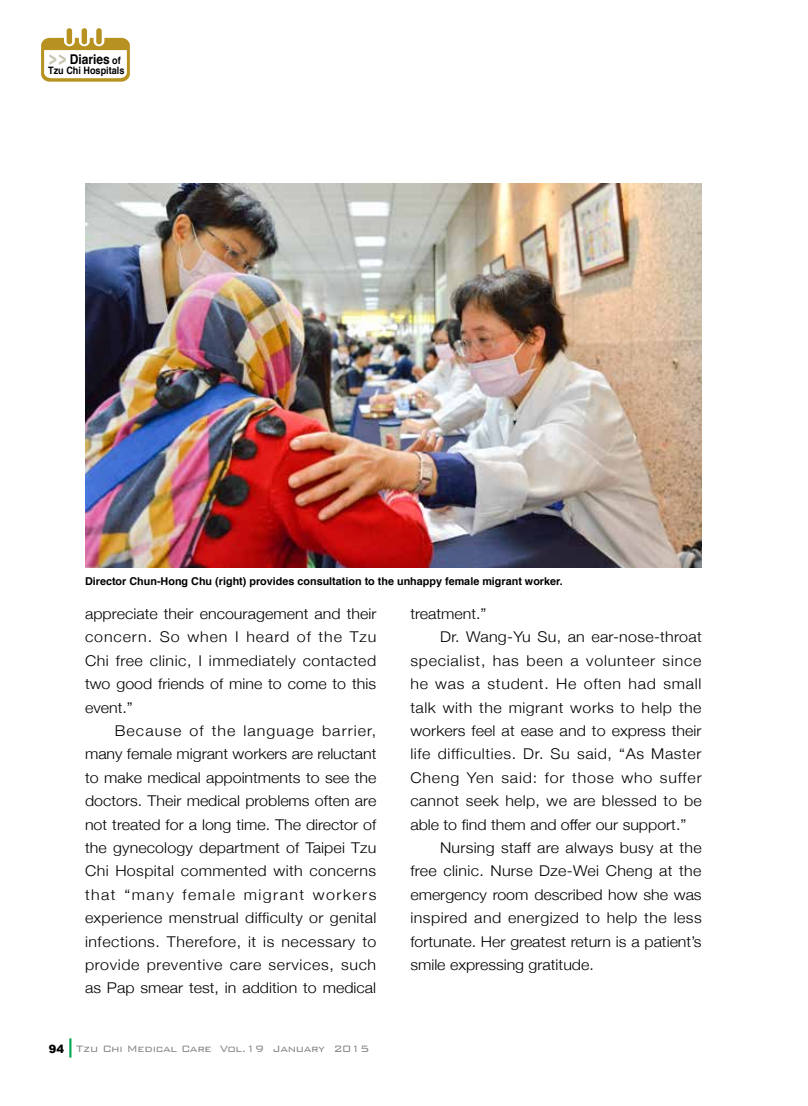
<style>
.page{position:relative;width:808px;height:1106px;background:#fff}
.page>*{position:absolute;margin:0;border:0;box-sizing:border-box;transform-origin:0 0}
.t1{font:300 14.85px/23.4px "Helvetica Neue";letter-spacing:.02em;color:#000;text-align:justify;scale:1.08 1}
.t2{font:300 14.85px "Helvetica Neue";color:#000;scale:1.08 1}
.t3{font:300 14.85px "Helvetica Neue";letter-spacing:.045em;color:#000;scale:1.08 1}
.t4{font:300 14.85px "Helvetica Neue";letter-spacing:.04em;color:#000;scale:1.08 1}
.t5{font:300 14.85px "Helvetica Neue";letter-spacing:.05em;color:#000;scale:1.08 1}
.t6{font:700 13.5px "Helvetica";color:#000;scale:.89 1}
.t7{font:300 12.3px "Bank Gothic BT";letter-spacing:-.03em;color:#828486}
.t8{font:700 10.8px "Helvetica";color:#000}
.t9{font:700 10.2px "Helvetica";color:#000;scale:.89 1}
.s1{font-family:"Lin Gothic";font-weight:900;font-size:12px;color:#c9c7b2}
.s2{font-size:10.2px}
</style>
<div class="page">
<div style="left:67px;top:28px;width:5px;height:16px;background:#b79221;border-radius:3px"></div>
<div style="left:82px;top:28px;width:5px;height:16px;background:#b79221;border-radius:3px"></div>
<div style="left:96px;top:28px;width:6px;height:16px;background:#b79221;border-radius:3px"></div>
<svg style="left:41px;top:38px;width:89px;height:44px"></svg>
<img style="left:85px;top:184px;width:617px;height:384px">
<svg style="left:69px;top:1038px;width:2px;height:19px"></svg>
<p class="t6" style="left:48px;top:48px;width:83px"><span class="s1">＞＞</span> Diaries <span class="s2">of</span></p>
<p class="t9" style="left:48px;top:62px;width:87px">Tzu Chi Hospitals</p>
<p class="t8" style="left:85px;top:572px;width:479px">Director Chun-Hong Chu (right) provides consultation to the unhappy female migrant worker.</p>
<p class="t1" style="left:85px;top:601px;width:271px">appreciate their encouragement and their concern. So when I heard of the Tzu Chi free clinic, I immediately contacted two good friends of mine to come to this event.”</p>
<p class="t1" style="left:85px;top:718px;width:271px;text-indent:30px">Because of the language barrier, many female migrant workers are reluctant to make medical appointments to see the doctors. Their medical problems often are not treated for a long time. The director of the gynecology department of Taipei Tzu Chi Hospital commented with concerns that “many female migrant workers experience menstrual difficulty or genital infections. Therefore, it is necessary to provide preventive care services, such as Pap smear test, in addition to medical</p>
<p class="t7" style="left:49px;top:1041px;width:322px"><sub>94</sub> Tzu Chi Medical Care Vol.19 January 2015</p>
<p class="t2" style="left:410px;top:601px;width:72px">treatment.”</p>
<p class="t1" style="left:440px;top:624px;width:244px">Dr. Wang-Yu Su, an ear-nose-throat</p>
<p class="t3" style="left:410px;top:648px;width:271px">specialist, has been a volunteer since</p>
<p class="t3" style="left:410px;top:672px;width:271px">he was a student. He often had small</p>
<p class="t1" style="left:410px;top:694px;width:271px">talk with the migrant works to help the</p>
<p class="t1" style="left:410px;top:718px;width:271px">workers feel at ease and to express their</p>
<p class="t4" style="left:410px;top:742px;width:271px">life difficulties. Dr. Su said, “As Master</p>
<p class="t5" style="left:410px;top:765px;width:271px">Cheng Yen said: for those who suffer</p>
<p class="t1" style="left:410px;top:788px;width:271px">cannot seek help, we are blessed to be</p>
<p class="t2" style="left:410px;top:812px;width:257px">able to find them and offer our support.”</p>
<p class="t1" style="left:440px;top:835px;width:244px">Nursing staff are always busy at the</p>
<p class="t1" style="left:410px;top:858px;width:271px">free clinic. Nurse Dze-Wei Cheng at the</p>
<p class="t2" style="left:410px;top:882px;width:271px">emergency room described how she was</p>
<p class="t1" style="left:410px;top:905px;width:271px">inspired and energized to help the less</p>
<p class="t2" style="left:410px;top:929px;width:271px">fortunate. Her greatest return is a patient’s</p>
<p class="t2" style="left:410px;top:952px;width:171px">smile expressing gratitude.</p>
</div>
